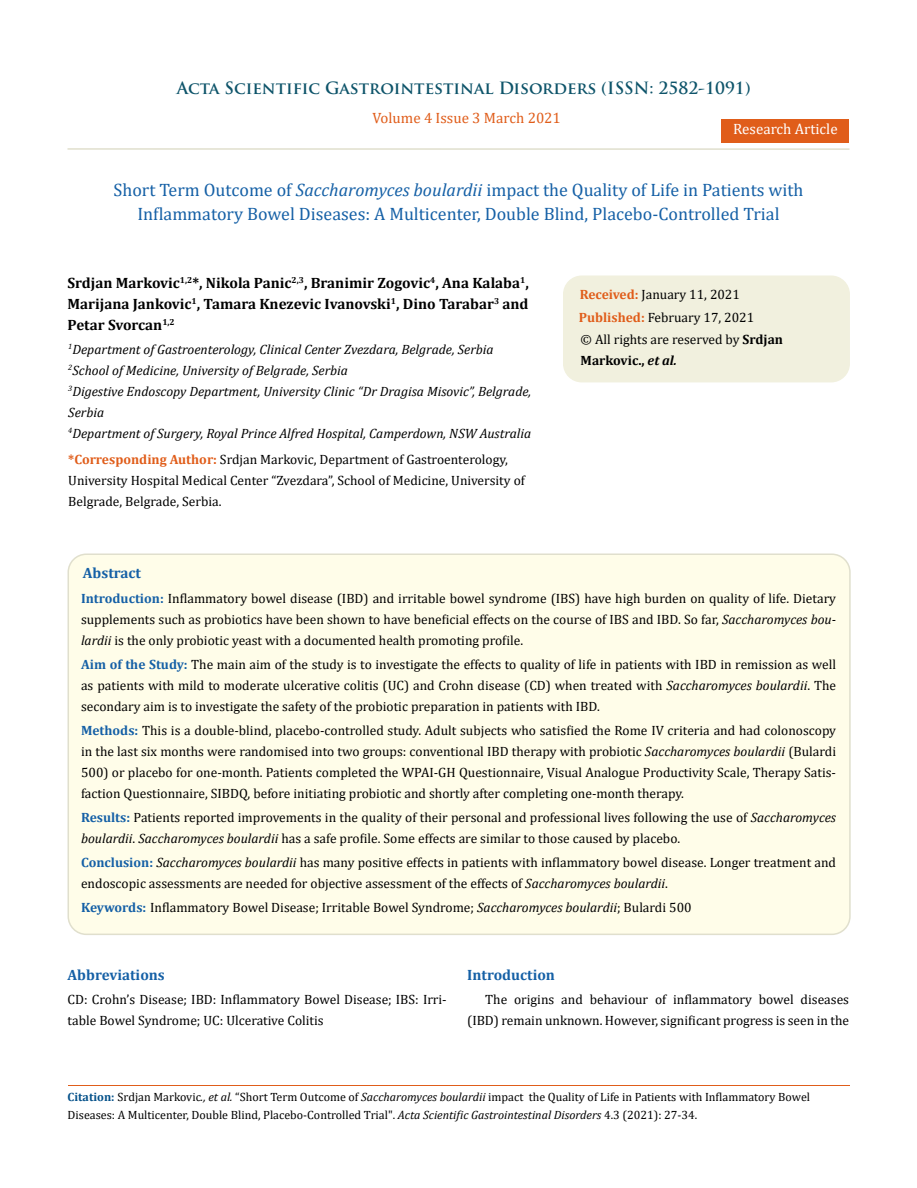
<style>
.page{position:relative;width:917px;height:1188px;background:#fff}
.page>*{position:absolute;margin:0;border:0;box-sizing:border-box;transform-origin:0 0}
.t1{font:18px/24px "Cambria";color:#1560a6;text-align:center}
.t2{font:700 16.5px "Trajan Pro";color:#0e546a}
.t3{font:700 15px/21px "Cambria";color:#000;text-align:justify}
.t4{font:700 15px "Cambria";color:#1560a6}
.t5{font:15px "Cambria";color:#e05d1a}
.t6{font:15px "Cambria";color:#fff}
.t7{font:13.5px/21px "Cambria";color:#000}
.t8{font:italic 13.5px/21px "Cambria";color:#000}
.t9{font:12px/18px "Cambria";color:#000}
.s1{font-style:italic}
.s2{font-weight:700;color:#e05d1a}
.s3{font-weight:700}
.s4{font-weight:700;font-style:italic}
.s5{font-weight:700;color:#1560a6}
.s6{font-weight:700;color:#035089}
</style>
<div class="page">
<div style="left:721px;top:119px;width:128px;height:23px;background:#e05d1a"></div>
<div style="left:563px;top:276px;width:286px;height:106px;background:#f1f0de;border-radius:18px"></div>
<div style="left:563px;top:275px;width:286px;height:107px;border:2px solid #f1f0de;border-radius:18px"></div>
<div style="left:68px;top:554px;width:781px;height:380px;background:#fffde9;border-radius:18px"></div>
<div style="left:67px;top:554px;width:783px;height:381px;border:2px solid #e0dfcd;border-radius:18px"></div>
<hr style="left:67px;top:148px;width:782px;height:2px;background:#e0dfcd">
<hr style="left:68px;top:1086px;width:781px;height:1px;background:#e05d1a">
<p class="t2" style="left:177px;top:77px;width:575px">Acta Scientific Gastrointestinal Disorders (ISSN: 2582-1091)</p>
<p class="t5" style="left:372px;top:109px;width:190px">Volume 4 Issue 3 March 2021</p>
<p class="t6" style="left:733px;top:120px;width:106px">Research Article</p>
<h1 class="t1" style="left:113px;top:178px;width:691px">Short Term Outcome of <span class="s1">Saccharomyces boulardii</span> impact the Quality of Life in Patients with<br>Inflammatory Bowel Diseases: A Multicenter, Double Blind, Placebo-Controlled Trial</h1>
<p class="t3" style="left:67px;top:272px;width:463px">Srdjan Markovic<sup>1,2</sup>*, Nikola Panic<sup>2,3</sup>, Branimir Zogovic<sup>4</sup>, Ana Kalaba<sup>1</sup>, Marijana Jankovic<sup>1</sup>, Tamara Knezevic Ivanovski<sup>1</sup>, Dino Tarabar<sup>3</sup> and Petar Svorcan<sup>1,2</sup></p>
<p class="t8" style="left:68px;top:338px;width:464px"><sup>1</sup>Department of Gastroenterology, Clinical Center Zvezdara, Belgrade, Serbia <sup>2</sup>School of Medicine, University of Belgrade, Serbia<br><sup>3</sup>Digestive Endoscopy Department, University Clinic “Dr Dragisa Misovic”, Belgrade, Serbia<br><sup>4</sup>Department of Surgery, Royal Prince Alfred Hospital, Camperdown, NSW Australia</p>
<p class="t7" style="left:68px;top:449px;width:458px"><span class="s2">*Corresponding Author:</span> Srdjan Markovic, Department of Gastroenterology,<br>University Hospital Medical Center “Zvezdara”, School of Medicine, University of<br>Belgrade, Belgrade, Serbia.</p>
<p class="t7" style="left:578px;top:283px;width:177px;line-height:23px"><span class="s2">Received:</span> January 11, 2021<br><span class="s2">Published:</span> February 17, 2021</p>
<p class="t7" style="left:580px;top:329px;width:204px">© All rights are reserved by <span class="s3">Srdjan<br>Markovic.,</span> <span class="s4">et al.</span></p>
<p class="t4" style="left:83px;top:562px;width:60px">Abstract</p>
<p class="t7" style="left:81px;top:588px;width:756px;text-align:justify"><span class="s5">Introduction:</span> Inflammatory bowel disease (IBD) and irritable bowel syndrome (IBS) have high burden on quality of life. Dietary supplements such as probiotics have been shown to have beneficial effects on the course of IBS and IBD. So far, <span class="s1">Saccharomyces bou&shy;lardii</span> is the only probiotic yeast with a documented health promoting profile.</p>
<p class="t7" style="left:81px;top:654px;width:756px;text-align:justify"><span class="s5">Aim of the Study:</span> The main aim of the study is to investigate the effects to quality of life in patients with IBD in remission as well as patients with mild to moderate ulcerative colitis (UC) and Crohn disease (CD) when treated with <span class="s1">Saccharomyces boulardii</span>. The secondary aim is to investigate the safety of the probiotic preparation in patients with IBD.</p>
<p class="t7" style="left:81px;top:720px;width:756px;text-align:justify"><span class="s5">Methods:</span> This is a double-blind, placebo-controlled study. Adult subjects who satisfied the Rome IV criteria and had colonoscopy in the last six months were randomised into two groups: conventional IBD therapy with probiotic <span class="s1">Saccharomyces boulardii</span> (Bulardi 500) or placebo for one-month. Patients completed the WPAI-GH Questionnaire, Visual Analogue Productivity Scale, Therapy Satis&shy;faction Questionnaire, SIBDQ, before initiating probiotic and shortly after completing one-month therapy.</p>
<p class="t7" style="left:81px;top:807px;width:756px"><span class="s5">Results:</span> Patients reported improvements in the quality of their personal and professional lives following the use of <span class="s1">Saccharomyces boulardii</span>. <span class="s1">Saccharomyces boulardii</span> has a safe profile. Some effects are similar to those caused by placebo.</p>
<p class="t7" style="left:81px;top:852px;width:756px"><span class="s5">Conclusion:</span> <span class="s1">Saccharomyces boulardii</span> has many positive effects in patients with inflammatory bowel disease. Longer treatment and endoscopic assessments are needed for objective assessment of the effects of <span class="s1">Saccharomyces boulardii</span>.</p>
<p class="t7" style="left:81px;top:897px;width:612px"><span class="s5">Keywords:</span> Inflammatory Bowel Disease; Irritable Bowel Syndrome; <span class="s1">Saccharomyces boulardii</span>; Bulardi 500</p>
<p class="t4" style="left:68px;top:964px;width:99px">Abbreviations</p>
<p class="t7" style="left:68px;top:989px;width:380px">CD: Crohn’s Disease; IBD: Inflammatory Bowel Disease; IBS: Irri&shy;table Bowel Syndrome; UC: Ulcerative Colitis</p>
<p class="t4" style="left:467px;top:964px;width:89px">Introduction</p>
<p class="t7" style="left:467px;top:989px;width:383px;text-align:right">The origins and behaviour of inflammatory bowel diseases (IBD) remain unknown. However, significant progress is seen in the</p>
<p class="t9" style="left:68px;top:1088px;width:744px"><span class="s6">Citation:</span> Srdjan Markovic<span class="s1">., et al.</span> “Short Term Outcome of <span class="s1">Saccharomyces boulardii</span> impact the Quality of Life in Patients with Inflammatory Bowel<br>Diseases: A Multicenter, Double Blind, Placebo-Controlled Trial". <span class="s1">Acta Scientific Gastrointestinal Disorders</span> 4.3 (2021): 27-34.</p>
</div>
